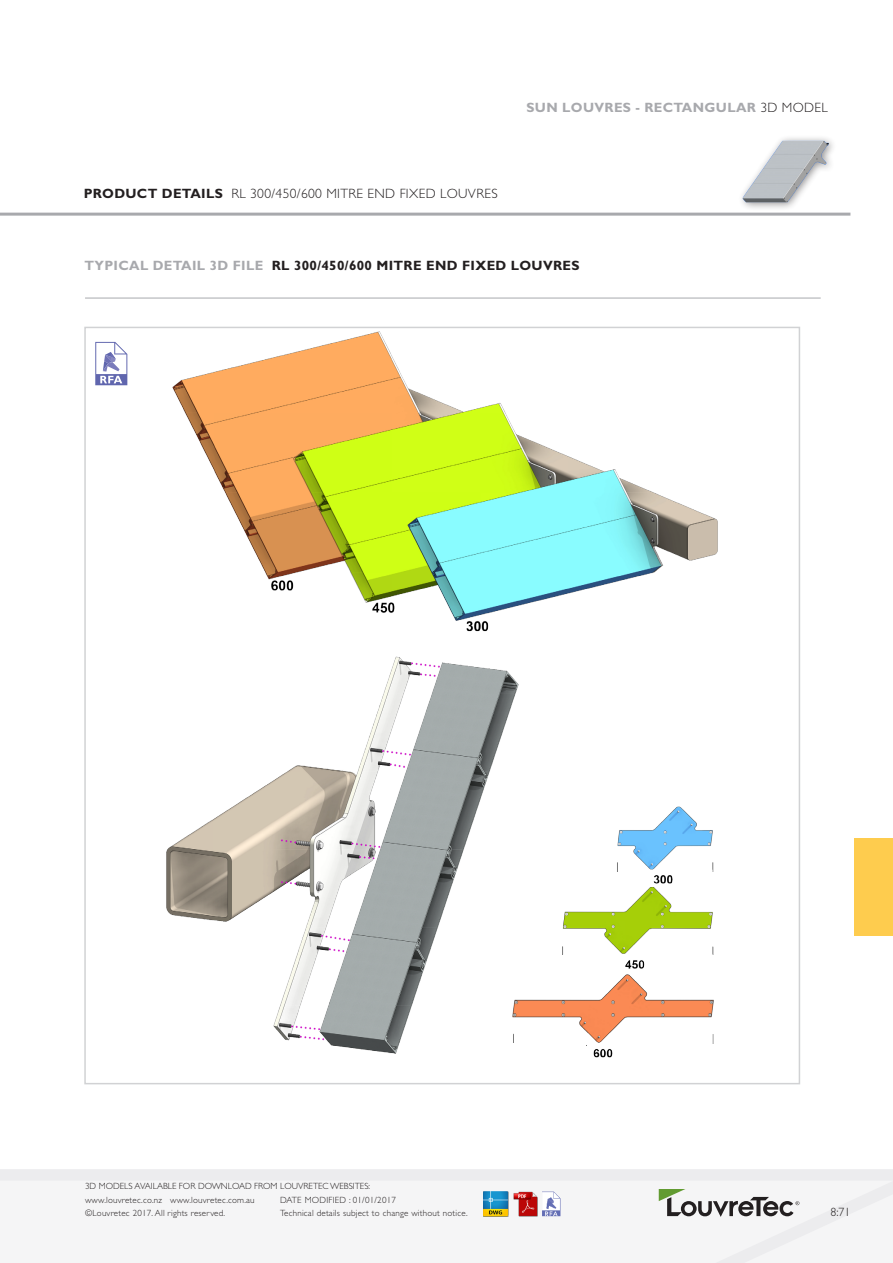
<style>
.page{position:relative;width:893px;height:1263px;background:#fff}
.page>*{position:absolute;margin:0;border:0;box-sizing:border-box;transform-origin:0 0}
.section_product_subh{font:700 13.5px "Gill Sans CE";letter-spacing:.025em;color:#231f20}
.section_title_2L{font:300 13.5px "Gill Sans CE";letter-spacing:.025em;color:#231f20}
.section_title_L{font:700 13.5px "Gill Sans CE";letter-spacing:.025em;color:#a8a9ad}
.page_number_L{font:300 12px "Gill Sans CE";color:#231f20}
.footer_3D_ULcase{font:300 9px "Gill Sans CE";letter-spacing:.025em;color:#231f20}
.footer_3D_caps{font:300 9px "Gill Sans CE";color:#231f20}
.s1{font-weight:300;color:#231f20}
.s2{font-weight:700}
.s3{color:#a8a9ad}
</style>
<div class="page">
<hr style="left:85px;top:298px;width:736px;height:1px;background:#a8a9ad">
<div style="left:855px;top:838px;width:38px;height:97px;background:#fecc4e"></div>
<svg style="left:95px;top:342px;width:32px;height:43px"></svg>
<svg style="left:0;top:1169px;width:893px;height:94px;fill:#f5f5f6"></svg>
<img style="left:166px;top:331px;width:552px;height:727px">
<hr style="left:0;top:213px;width:850px;height:3px;background:#a8a9ad">
<img style="left:742px;top:138px;width:91px;height:70px">
<hr style="left:613px;top:871px;width:123px;height:3px;background:#fff">
<div style="left:614px;top:874px;width:7px;height:6px;background:#fff"></div>
<div style="left:709px;top:873px;width:7px;height:6px;background:#fff"></div>
<hr style="left:552px;top:955px;width:172px;height:2px;background:#fff">
<div style="left:559px;top:957px;width:7px;height:6px;background:#fff"></div>
<div style="left:709px;top:957px;width:7px;height:7px;background:#fff"></div>
<div style="left:507px;top:1043px;width:79px;height:11px;background:#fff"></div>
<hr style="left:587px;top:1044px;width:129px;height:1px;background:#fff">
<div style="left:648px;top:1044px;width:80px;height:10px;background:#fff"></div>
<svg style="left:659px;top:1189px;width:140px;height:28px"></svg>
<img style="left:483px;top:1191px;width:25px;height:25px">
<img style="left:513px;top:1191px;width:25px;height:25px">
<img style="left:542px;top:1191px;width:19px;height:25px">
<p class="section_title_L" style="left:526px;top:100px;width:303px">SUN LOUVRES - RECTANGULAR <span class="s1">3D MODEL</span></p>
<p class="section_title_2L" style="left:84px;top:185px;width:415px"><span class="s2">PRODUCT DETAILS</span> RL 300/450/600 MITRE END FIXED LOUVRES</p>
<p class="section_product_subh" style="left:84px;top:257px;width:497px"><span class="s3">TYPICAL DETAIL 3D FILE</span> RL 300/450/600 MITRE END FIXED LOUVRES</p>
<p class="footer_3D_caps" style="left:85px;top:1181px;width:287px">3D MODELS AVAILABLE FOR DOWNLOAD FROM LOUVRETEC WEBSITES:</p>
<p class="footer_3D_ULcase" style="left:85px;top:1194px;width:171px">www.louvretec.co.nz www.louvretec.com.au</p>
<p class="footer_3D_ULcase" style="left:280px;top:1194px;width:117px">DATE MODIFIED : 01/01/2017</p>
<p class="footer_3D_ULcase" style="left:85px;top:1208px;width:142px">©Louvretec 2017. All rights reserved.</p>
<p class="footer_3D_ULcase" style="left:280px;top:1208px;width:189px">Technical details subject to change without notice.</p>
<p class="page_number_L" style="left:830px;top:1205px;width:22px">8:71</p>
</div>
